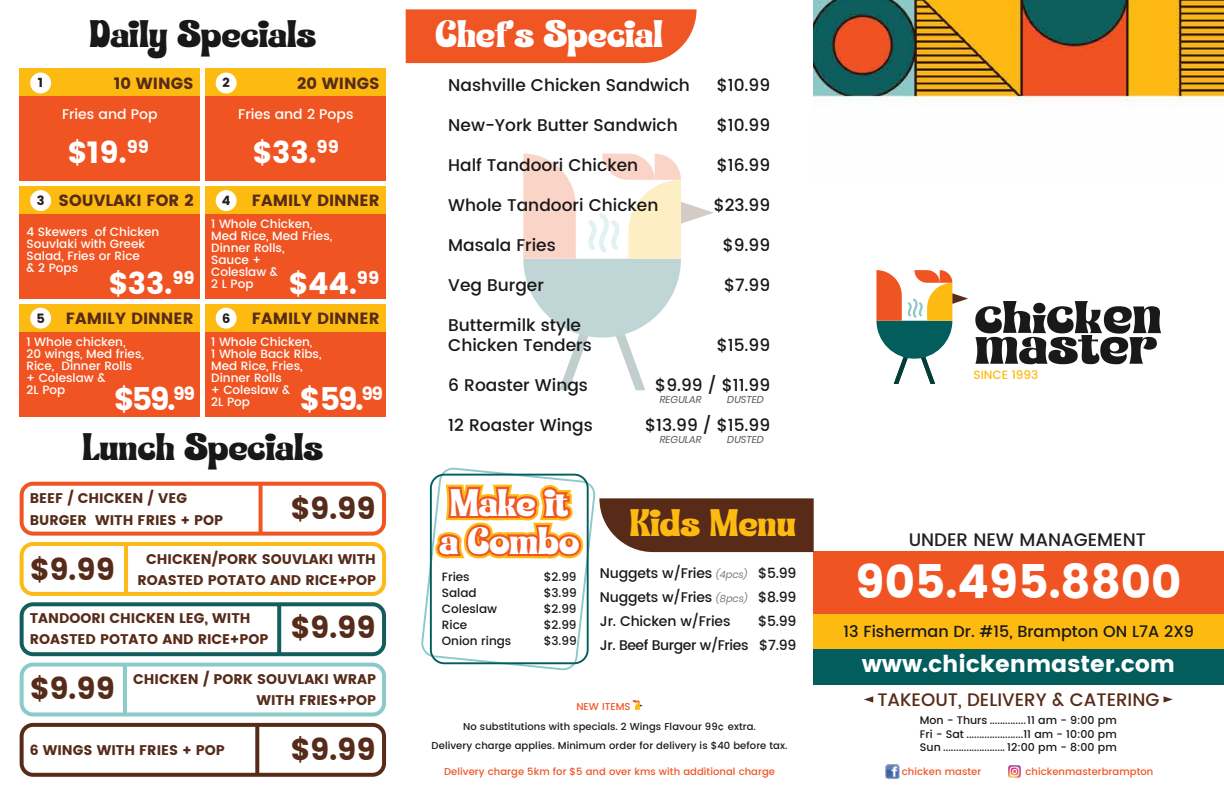
<style>
.page{position:relative;width:1224px;height:792px;background:#fff}
.page>*{position:absolute;margin:0;border:0;box-sizing:border-box;transform-origin:0 0}
.t1{font:700 46.5px "Poppins";color:#fff}
.t2{font:38.4px "Smooth Gracier Personal Use";color:#181818}
.t3{font:38.4px/38.1px "Smooth Gracier Personal Use";color:#fff}
.t4{font:38.4px "Smooth Gracier Personal Use";color:#fdbb12}
.t5{font:700 31.4px "Poppins";color:#fff}
.t6{font:700 30.3px "Poppins";color:#fff}
.t7{font:700 30.3px "Poppins";color:#572b19}
.t8{font:700 23.3px "Poppins";color:#fff}
.t9{font:500 18.1px "Poppins";color:#572b17}
.t10{font:500 18.1px "Poppins";color:#231f20}
.t11{font:500 17px/19.9px "Poppins";color:#181818}
.t12{font:700 16.2px "Poppins";color:#572b17}
.t13{font:500 16px "Poppins";color:#191919}
.t14{font:700 14px/21.4px "Poppins";color:#572b19}
.t15{font:500 14px/23.9px "Poppins";letter-spacing:-.01em;color:#191919;text-align:justify}
.t16{font:500 14px/23.9px "Poppins";letter-spacing:-.03em;color:#191919;text-align:right}
.t17{font:500 14px "Poppins";color:#fff}
.t18{font:700 12.9px "Poppins";color:#231f20}
.t19{font:500 12px/11.9px "Poppins";color:#fff}
.t20{font:500 12px "Poppins";color:#191919}
.t21{font:500 12px "Poppins";color:#fdbb12}
.t22{font:500 11px/13.9px "Poppins";color:#191919;text-align:justify}
.t23{font:500 10px/19.3px "Poppins";letter-spacing:.005em;color:#191919;text-align:center}
.t24{font:500 10px "Poppins";letter-spacing:.005em;color:#f05423}
.t25{font:italic 10px "Poppins";color:#58595b}
.s1{font-weight:400;font-style:italic;font-size:10px;color:#797a7b}
</style>
<div class="page">
<svg style="left:523px;top:154px;width:191px;height:236px"></svg>
<div style="left:814px;top:645px;width:410px;height:39px;background:#035d5c"></div>
<div style="left:814px;top:551px;width:410px;height:65px;background:#f05423"></div>
<div style="left:814px;top:614px;width:410px;height:34px;background:#fdbb12"></div>
<svg style="left:1164px;top:696px;width:9px;height:7px"></svg>
<svg style="left:864px;top:696px;width:9px;height:7px"></svg>
<svg style="left:876px;top:270px;width:92px;height:114px"></svg>
<svg style="left:975px;top:301px;width:186px;height:63px"></svg>
<img style="left:814px;top:0;width:410px;height:106px">
<img style="left:885px;top:764px;width:15px;height:16px">
<svg style="left:1008px;top:765px;width:13px;height:13px"></svg>
<svg style="left:20px;top:482px;width:366px;height:54px"></svg>
<svg style="left:20px;top:542px;width:366px;height:54px"></svg>
<svg style="left:20px;top:602px;width:366px;height:54px"></svg>
<svg style="left:20px;top:663px;width:366px;height:53px"></svg>
<svg style="left:20px;top:723px;width:366px;height:54px"></svg>
<div style="left:20px;top:68px;width:180px;height:28px;background:#fdbb12"></div>
<div style="left:20px;top:96px;width:180px;height:85px;background:#f05423"></div>
<div style="left:206px;top:68px;width:180px;height:28px;background:#fdbb12"></div>
<div style="left:206px;top:96px;width:180px;height:85px;background:#f05423"></div>
<div style="left:20px;top:186px;width:180px;height:28px;background:#fdbb12"></div>
<div style="left:20px;top:214px;width:180px;height:84px;background:#f05423"></div>
<div style="left:206px;top:186px;width:180px;height:28px;background:#fdbb12"></div>
<div style="left:206px;top:214px;width:180px;height:84px;background:#f05423"></div>
<div style="left:20px;top:304px;width:180px;height:28px;background:#fdbb12"></div>
<div style="left:20px;top:332px;width:180px;height:84px;background:#f05423"></div>
<div style="left:206px;top:304px;width:180px;height:28px;background:#fdbb12"></div>
<div style="left:206px;top:332px;width:180px;height:84px;background:#f05423"></div>
<svg style="left:259px;top:483px;width:4px;height:50px"></svg>
<hr style="left:124px;top:544px;width:4px;height:50px;background:#fdb919">
<svg style="left:277px;top:604px;width:4px;height:50px"></svg>
<hr style="left:123px;top:664px;width:4px;height:50px;background:#8acac9">
<svg style="left:255px;top:725px;width:4px;height:50px"></svg>
<div style="left:406px;top:9px;width:291px;height:54px;background:#f05524"></div>
<svg style="left:633px;top:700px;width:10px;height:10px"></svg>
<svg style="left:422px;top:468px;width:392px;height:203px"></svg>
<div style="left:30px;top:73px;width:21px;height:20px;background:#fff;border-radius:50%"></div>
<div style="left:216px;top:73px;width:21px;height:20px;background:#fff;border-radius:50%"></div>
<div style="left:30px;top:190px;width:21px;height:21px;background:#fff;border-radius:50%"></div>
<div style="left:216px;top:190px;width:21px;height:21px;background:#fff;border-radius:50%"></div>
<div style="left:30px;top:308px;width:21px;height:21px;background:#fff;border-radius:50%"></div>
<div style="left:216px;top:308px;width:21px;height:21px;background:#fff;border-radius:50%"></div>
<h2 class="t2" style="left:89px;top:13px;width:228px">Daily Specials</h2>
<h3 class="t12" style="left:297px;top:74px;width:84px">20 WINGS</h3>
<h3 class="t12" style="left:114px;top:74px;width:81px">10 WINGS</h3>
<p class="t17" style="left:62px;top:103px;width:97px">Fries and Pop</p>
<p class="t17" style="left:238px;top:103px;width:117px">Fries and 2 Pops</p>
<h3 class="t6" style="left:67px;top:135px;width:83px">$19.<sup>99</sup></h3>
<p class="t18" style="left:38px;top:75px;width:7px">1</p>
<p class="t18" style="left:222px;top:75px;width:9px">2</p>
<h3 class="t6" style="left:253px;top:135px;width:88px">$33.<sup>99</sup></h3>
<h3 class="t12" style="left:59px;top:191px;width:137px">SOUVLAKI FOR 2</h3>
<h3 class="t12" style="left:252px;top:191px;width:129px">FAMILY DINNER</h3>
<p class="t18" style="left:37px;top:193px;width:9px">3</p>
<p class="t18" style="left:222px;top:193px;width:10px">4</p>
<p class="t19" style="left:27px;top:227px;width:134px">4 Skewers of Chicken<br>Souvlaki with Greek<br>Salad, Fries or Rice<br>&amp; 2 Pops</p>
<p class="t19" style="left:211px;top:218px;width:123px">1 Whole Chicken,<br>Med Rice, Med Fries,<br>Dinner Rolls,<br>Sauce +<br>Coleslaw &amp;<br>2 L Pop</p>
<h3 class="t6" style="left:108px;top:266px;width:88px">$33.<sup>99</sup></h3>
<h3 class="t6" style="left:289px;top:266px;width:92px">$44.<sup>99</sup></h3>
<p class="t18" style="left:36px;top:311px;width:10px">5</p>
<p class="t18" style="left:222px;top:311px;width:10px">6</p>
<h3 class="t12" style="left:66px;top:309px;width:129px">FAMILY DINNER</h3>
<h3 class="t12" style="left:252px;top:309px;width:129px">FAMILY DINNER</h3>
<p class="t19" style="left:27px;top:336px;width:119px">1 Whole chicken,<br>20 wings, Med fries,<br>Rice, Dinner Rolls + Coleslaw &amp;<br>2L Pop</p>
<p class="t19" style="left:211px;top:336px;width:112px">1 Whole Chicken,<br>1 Whole Back Ribs,<br>Med Rice, Fries,<br>Dinner Rolls<br>+ Coleslaw &amp;<br>2L Pop</p>
<h3 class="t5" style="left:114px;top:381px;width:83px">$59.<sup>99</sup></h3>
<h3 class="t5" style="left:300px;top:381px;width:85px">$59.<sup>99</sup></h3>
<h2 class="t2" style="left:82px;top:426px;width:242px">Lunch Specials</h2>
<p class="t14" style="left:30px;top:488px;width:195px">BEEF / CHICKEN / VEG<br>BURGER WITH FRIES + POP</p>
<h3 class="t7" style="left:291px;top:491px;width:87px">$9.99</h3>
<p class="t14" style="left:30px;top:548px;width:348px;text-align:right">CHICKEN/PORK SOUVLAKI WITH<br><sup>$9.99</sup> ROASTED POTATO AND RICE+POP</p>
<p class="t14" style="left:30px;top:607px;width:348px">TANDOORI CHICKEN LEG, WITH<br>ROASTED POTATO AND RICE+POP <sup>$9.99</sup></p>
<p class="t14" style="left:133px;top:668px;width:244px">CHICKEN / PORK SOUVLAKI WRAP</p>
<h3 class="t7" style="left:30px;top:671px;width:87px">$9.99</h3>
<p class="t14" style="left:257px;top:690px;width:121px">WITH FRIES+POP</p>
<p class="t14" style="left:30px;top:740px;width:196px">6 WINGS WITH FRIES + POP</p>
<h3 class="t7" style="left:291px;top:732px;width:87px">$9.99</h3>
<h2 class="t3" style="left:436px;top:17px;width:229px">Chef’s Special</h2>
<h3 class="t11" style="left:448px;top:76px;width:243px">Nashville Chicken Sandwich</h3>
<h3 class="t11" style="left:717px;top:76px;width:55px">$10.99</h3>
<h3 class="t11" style="left:448px;top:116px;width:231px">New-York Butter Sandwich</h3>
<h3 class="t11" style="left:717px;top:116px;width:55px">$10.99</h3>
<h3 class="t11" style="left:448px;top:156px;width:192px">Half Tandoori Chicken</h3>
<h3 class="t11" style="left:717px;top:156px;width:55px">$16.99</h3>
<h3 class="t11" style="left:448px;top:196px;width:212px">Whole Tandoori Chicken</h3>
<h3 class="t11" style="left:714px;top:196px;width:58px">$23.99</h3>
<h3 class="t11" style="left:448px;top:236px;width:109px">Masala Fries</h3>
<h3 class="t11" style="left:723px;top:236px;width:49px">$9.99</h3>
<h3 class="t11" style="left:448px;top:276px;width:97px">Veg Burger</h3>
<h3 class="t11" style="left:724px;top:276px;width:48px">$7.99</h3>
<h3 class="t11" style="left:448px;top:315px;width:145px">Buttermilk style<br>Chicken Tenders</h3>
<h3 class="t11" style="left:717px;top:335px;width:55px">$15.99</h3>
<h3 class="t11" style="left:448px;top:375px;width:141px">6 Roaster Wings</h3>
<h3 class="t11" style="left:655px;top:375px;width:116px">$9.99 / $11.99</h3>
<h3 class="t11" style="left:448px;top:415px;width:146px">12 Roaster Wings</h3>
<h3 class="t11" style="left:645px;top:415px;width:127px">$13.99 / $15.99</h3>
<p class="t25" style="left:660px;top:433px;width:44px">REGULAR</p>
<p class="t25" style="left:727px;top:433px;width:38px">DUSTED</p>
<p class="t25" style="left:660px;top:394px;width:44px">REGULAR</p>
<p class="t25" style="left:727px;top:394px;width:38px">DUSTED</p>
<h2 class="t3" style="left:439px;top:485px;width:141px">Make it a Combo</h2>
<p class="t20" style="left:442px;top:568px;width:29px">Fries</p>
<p class="t20" style="left:544px;top:568px;width:34px">$2.99</p>
<p class="t20" style="left:442px;top:584px;width:36px">Salad</p>
<p class="t20" style="left:544px;top:584px;width:34px">$3.99</p>
<p class="t20" style="left:442px;top:600px;width:57px">Coleslaw</p>
<p class="t20" style="left:544px;top:600px;width:34px">$2.99</p>
<p class="t20" style="left:442px;top:616px;width:27px">Rice</p>
<p class="t20" style="left:544px;top:616px;width:34px">$2.99</p>
<p class="t20" style="left:442px;top:632px;width:71px">Onion rings</p>
<p class="t20" style="left:544px;top:632px;width:34px">$3.99</p>
<h2 class="t4" style="left:630px;top:501px;width:168px">Kids Menu</h2>
<p class="t15" style="left:600px;top:562px;width:198px">Nuggets w/Fries <span class="s1">(4pcs)</span> $5.99<br>Nuggets w/Fries <span class="s1">(8pcs)</span> $8.99<br>Jr. Chicken w/Fries</p>
<p class="t16" style="left:600px;top:610px;width:198px">$5.99<br>Jr. Beef Burger w/Fries $7.99</p>
<p class="t24" style="left:576px;top:699px;width:56px">NEW ITEMS</p>
<p class="t23" style="left:432px;top:717px;width:357px">No substitutions with specials. 2 Wings Flavour 99¢ extra.<br>Delivery charge applies. Minimum order for delivery is $40 before tax.</p>
<p class="t24" style="left:444px;top:764px;width:332px">Delivery charge 5km for $5 and over kms with additional charge</p>
<p class="t21" style="left:973px;top:366px;width:66px">SINCE 1993</p>
<h3 class="t10" style="left:909px;top:526px;width:239px">UNDER NEW MANAGEMENT</h3>
<h1 class="t1" style="left:855px;top:555px;width:328px">905.495.8800</h1>
<h3 class="t13" style="left:844px;top:620px;width:352px">13 Fisherman Dr. #15, Brampton ON L7A 2X9</h3>
<h3 class="t8" style="left:862px;top:650px;width:315px">www.chickenmaster.com</h3>
<h3 class="t9" style="left:877px;top:686px;width:284px">TAKEOUT, DELIVERY &amp; CATERING</h3>
<p class="t22" style="left:920px;top:713px;width:198px">Mon - Thurs ..............11 am - 9:00 pm Fri - Sat ......................11 am - 10:00 pm Sun ........................ 12:00 pm - 8:00 pm</p>
<p class="t24" style="left:902px;top:764px;width:81px">chicken master</p>
<p class="t24" style="left:1025px;top:764px;width:129px">chickenmasterbrampton</p>
</div>
